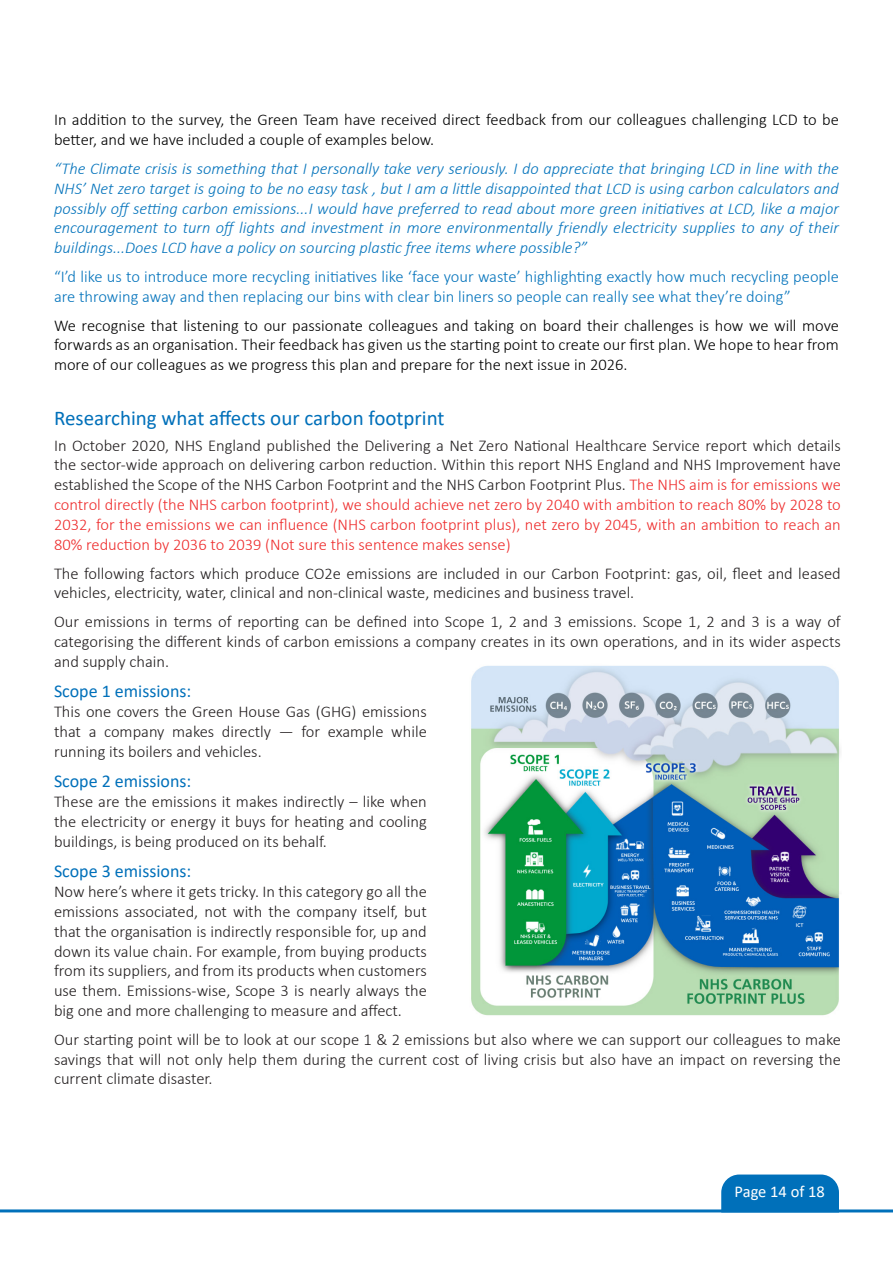
<style>
.page{position:relative;width:893px;height:1263px;background:#fff}
.page>*{position:absolute;margin:0;border:0;box-sizing:border-box;transform-origin:0 0}
.Heading_1{font:21px "Calibri";color:#0070ba}
.t1{font:18px "Calibri";color:#0070ba}
.t2{font:300 16.5px/19.8px "Calibri";color:#231f20;text-align:justify}
.t3{font:300 16.5px/19.8px "Calibri";color:#ee2d2d;text-align:justify}
.t4{font:italic 300 16.5px/19.8px "Calibri";color:#0574bc;text-align:justify}
.t5{font:300 16.5px/19.8px "Calibri";color:#000}
.t6{font:300 16.5px/19.8px "Calibri";color:#0574bc}
.t7{font:16.5px "Calibri";color:#fff}
.s1{color:#231f20}
</style>
<div class="page">
<img style="left:471px;top:665px;width:369px;height:351px">
<hr style="left:0;top:1209px;width:893px;height:3px;background:#0070ba">
<div style="left:721px;top:1174px;width:118px;height:36px;background:#0070ba"></div>
<p class="t5" style="left:54px;top:110px;width:786px">In addition to the survey, the Green Team have received direct feedback from our colleagues challenging LCD to be better, and we have included a couple of examples below.</p>
<p class="t4" style="left:54px;top:158px;width:786px">“The Climate crisis is something that I personally take very seriously. I do appreciate that bringing LCD in line with the NHS’ Net zero target is going to be no easy task , but I am a little disappointed that LCD is using carbon calculators and possibly off setting carbon emissions...I would have preferred to read about more green initiatives at LCD, like a major encouragement to turn off lights and investment in more environmentally friendly electricity supplies to any of their buildings...Does LCD have a policy on sourcing plastic free items where possible?”</p>
<p class="t6" style="left:54px;top:266px;width:786px">“I’d like us to introduce more recycling initiatives like ‘face your waste’ highlighting exactly how much recycling people are throwing away and then replacing our bins with clear bin liners so people can really see what they’re doing”</p>
<p class="t5" style="left:54px;top:315px;width:786px;text-align:justify">We recognise that listening to our passionate colleagues and taking on board their challenges is how we will move forwards as an organisation. Their feedback has given us the starting point to create our first plan. We hope to hear from more of our colleagues as we progress this plan and prepare for the next issue in 2026.</p>
<p class="Heading_1" style="left:54px;top:403px;width:392px">Researching what affects our carbon footprint</p>
<p class="t3" style="left:54px;top:435px;width:788px"><span class="s1">In October 2020, NHS England published the Delivering a Net Zero National Healthcare Service report which details the sector-wide approach on delivering carbon reduction. Within this report NHS England and NHS Improvement have established the Scope of the NHS Carbon Footprint and the NHS Carbon Footprint Plus.</span> The NHS aim is for emissions we control directly (the NHS carbon footprint), we should achieve net zero by 2040 with ambition to reach 80% by 2028 to 2032, for the emissions we can influence (NHS carbon footprint plus), net zero by 2045, with an ambition to reach an 80% reduction by 2036 to 2039 (Not sure this sentence makes sense)</p>
<p class="t2" style="left:54px;top:563px;width:788px">The following factors which produce CO2e emissions are included in our Carbon Footprint: gas, oil, fleet and leased vehicles, electricity, water, clinical and non-clinical waste, medicines and business travel.</p>
<p class="t2" style="left:54px;top:611px;width:788px">Our emissions in terms of reporting can be defined into Scope 1, 2 and 3 emissions. Scope 1, 2 and 3 is a way of categorising the different kinds of carbon emissions a company creates in its own operations, and in its wider aspects and supply chain.</p>
<p class="t1" style="left:54px;top:679px;width:139px">Scope 1 emissions:</p>
<p class="t2" style="left:54px;top:701px;width:374px">This one covers the Green House Gas (GHG) emissions that a company makes directly — for example while running its boilers and vehicles.</p>
<p class="t1" style="left:54px;top:769px;width:139px">Scope 2 emissions:</p>
<p class="t2" style="left:54px;top:791px;width:374px">These are the emissions it makes indirectly – like when the electricity or energy it buys for heating and cooling buildings, is being produced on its behalf.</p>
<p class="t1" style="left:54px;top:859px;width:139px">Scope 3 emissions:</p>
<p class="t2" style="left:54px;top:881px;width:374px">Now here’s where it gets tricky. In this category go all the emissions associated, not with the company itself, but that the organisation is indirectly responsible for, up and down its value chain. For example, from buying products from its suppliers, and from its products when customers use them. Emissions-wise, Scope 3 is nearly always the big one and more challenging to measure and affect.</p>
<p class="t2" style="left:54px;top:1029px;width:788px">Our starting point will be to look at our scope 1 &amp; 2 emissions but also where we can support our colleagues to make savings that will not only help them during the current cost of living crisis but also have an impact on reversing the current climate disaster.</p>
<p class="t7" style="left:735px;top:1180px;width:92px">Page 14 of 18</p>
</div>
